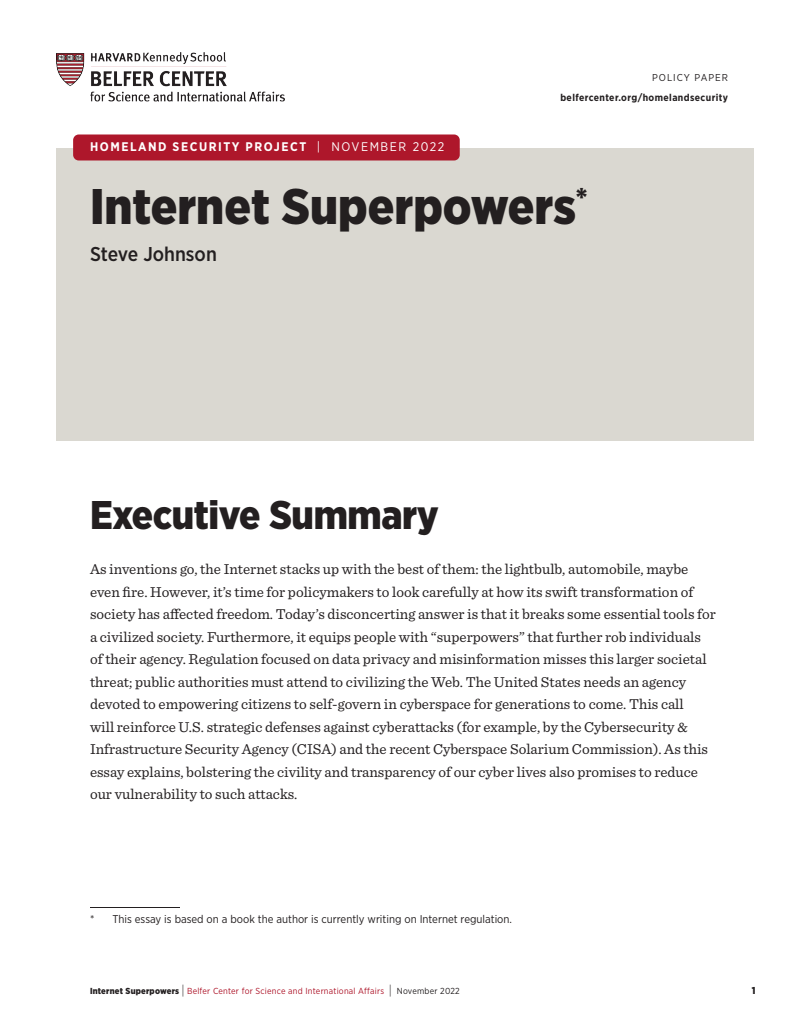
<style>
.page{position:relative;width:810px;height:1035px;background:#fff}
.page>*{position:absolute;margin:0;border:0;box-sizing:border-box;transform-origin:0 0}
.BigTitle{font:900 50px "Gotham Narrow";color:#231f20}
.t1{font:900 40px "Gotham Narrow";letter-spacing:-.01em;color:#231f20}
.Authors{font:500 20px "Gotham Narrow";color:#231f20}
.t2{font:15px/22.5px "Sentinel";color:#231f20}
.brand_bar{font:700 12.5px "Gotham Narrow";letter-spacing:.125em;color:#fff}
.Footnotes{font:11.25px "Gotham Narrow";color:#231f20}
.t3{font:700 10px "Gotham Narrow";letter-spacing:.04em;color:#231f20}
.t4{font:10px "Gotham Narrow";letter-spacing:.1em;color:#231f20}
.t5{font:900 10px "Gotham Narrow";color:#231f20}
.t6{font:8.75px "Gotham Narrow";letter-spacing:.025em;color:#ae172b}
.s1{font-weight:400}
.s2{font-weight:900;color:#231f20}
.s3{font-size:13.12px;color:#231f20}
.s4{color:#231f20}
</style>
<div class="page">
<div style="left:56px;top:148px;width:698px;height:293px;background:#dad8d1"></div>
<img style="left:56px;top:52px;width:229px;height:50px">
<div style="left:73px;top:135px;width:387px;height:26px;background:#ae172b;border-radius:6px"></div>
<hr style="left:90px;top:907px;width:90px;height:1px;background:#231f20">
<p class="brand_bar" style="left:90px;top:139px;width:356px">HOMELAND SECURITY PROJECT <span class="s1">| NOVEMBER 2022</span></p>
<p class="t4" style="left:652px;top:72px;width:77px">POLICY PAPER</p>
<p class="t3" style="left:560px;top:91px;width:169px">belfercenter.org/homelandsecurity</p>
<p class="BigTitle" style="left:90px;top:173px;width:499px">Internet Superpowers<sup>*</sup></p>
<p class="Authors" style="left:90px;top:241px;width:128px">Steve Johnson</p>
<h1 class="t1" style="left:90px;top:489px;width:350px">Executive Summary</h1>
<p class="t2" style="left:90px;top:557px;width:627px">As inventions go, the Internet stacks up with the best of them: the lightbulb, automobile, maybe even fire. However, it’s time for policymakers to look carefully at how its swift transformation of society has affected freedom. Today’s disconcerting answer is that it breaks some essential tools for a civilized society. Furthermore, it equips people with “superpowers” that further rob individuals of their agency. Regulation focused on data privacy and misinformation misses this larger societal threat; public authorities must attend to civilizing the Web. The United States needs an agency devoted to empowering citizens to self-govern in cyberspace for generations to come. This call<br>will reinforce U.S. strategic defenses against cyberattacks (for example, by the Cybersecurity &amp; Infrastructure Security Agency (CISA) and the recent Cyberspace Solarium Commission). As this essay explains, bolstering the civility and transparency of our cyber lives also promises to reduce our vulnerability to such attacks.</p>
<p class="Footnotes" style="left:90px;top:912px;width:424px">* This essay is based on a book the author is currently writing on Internet regulation.</p>
<p class="t6" style="left:90px;top:985px;width:371px"><span class="s2">Internet Superpowers</span> <span class="s3">|</span> Belfer Center for Science and International Affairs <span class="s3">|</span> <span class="s4">November 2022</span></p>
<p class="t5" style="left:752px;top:984px;width:5px">1</p>
</div>
